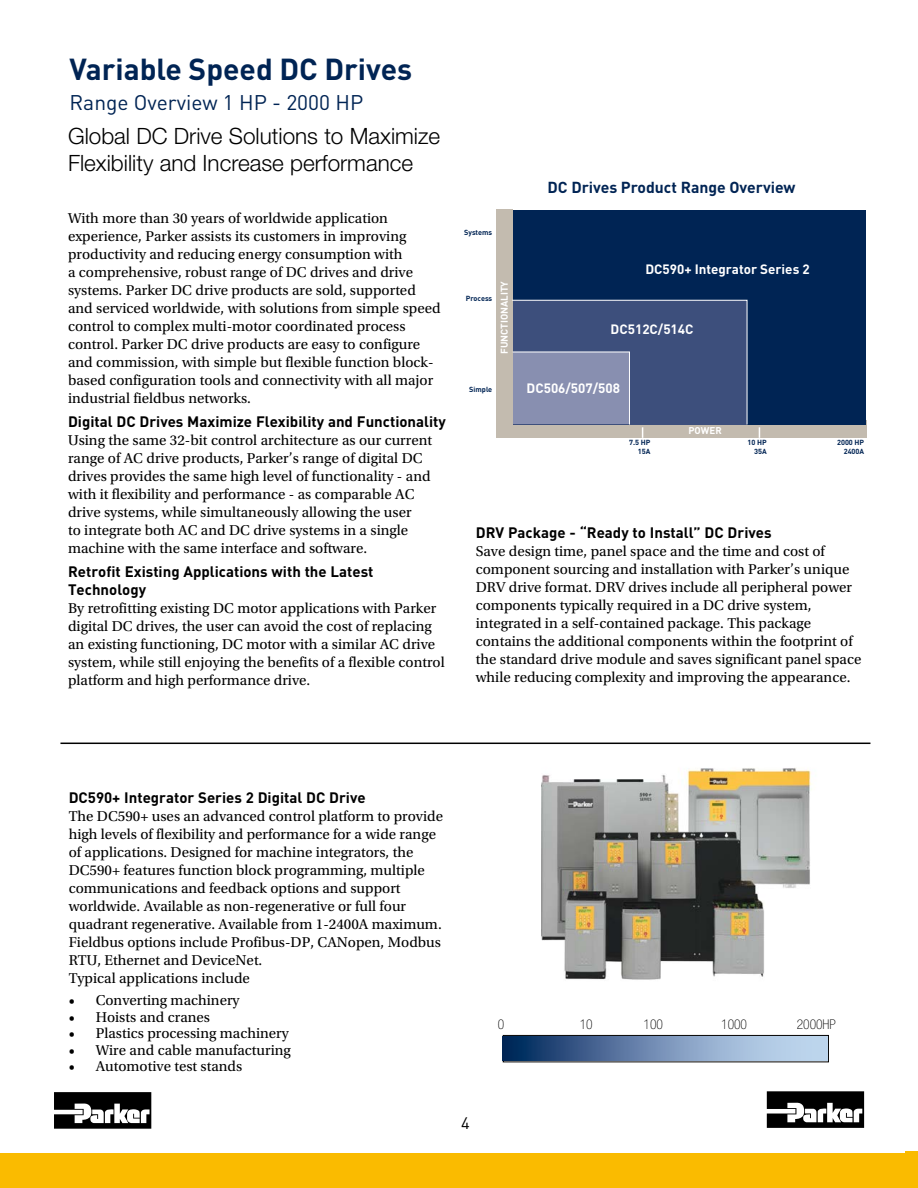
<style>
.page{position:relative;width:918px;height:1188px;background:#fff}
.page>*{position:absolute;margin:0;border:0;box-sizing:border-box;transform-origin:0 0}
.t1{font:700 30px "DINOT";color:#002454}
.t2{font:300 22.5px/27px "Helvetica Neue LT Std";color:#000}
.t3{font:21px "DINOT";color:#002454}
.t4{font:16.5px "DINOT";color:#000}
.t5{font:700 15.75px "DINOT";color:#002454}
.t6{font:15px/18px "Utopia Std";color:#000}
.t7{font:700 15px/18px "DINOT";color:#000}
.t8{font:100 condensed 13.5px "Helvetica Neue LT Std";color:#000}
.t9{font:700 13.35px "DINOT";color:#fff}
.t10{font:700 9.75px "DINOT";color:#fff}
.t11{font:700 7.35px/8.9px "DINOT";color:#002454;text-align:right}
</style>
<div class="page">
<div style="left:906px;top:1151px;width:12px;height:37px;background:#fabb00"></div>
<div style="left:0;top:1154px;width:905px;height:34px;background:#fabb00"></div>
<svg style="left:54px;top:1092px;width:97px;height:37px"></svg>
<svg style="left:767px;top:1091px;width:97px;height:37px"></svg>
<img style="left:542px;top:768px;width:270px;height:212px">
<div style="left:496px;top:420px;width:371px;height:17px;background:#c3bbaf"></div>
<div style="left:512px;top:210px;width:354px;height:215px;background:#002454"></div>
<div style="left:496px;top:210px;width:17px;height:215px;background:#c3bbaf"></div>
<hr style="left:60px;top:743px;width:810px;height:1px;background:#000">
<div style="left:503px;top:1035px;width:326px;height:27px;border:1px solid #000"></div>
<svg style="left:503px;top:1037px;width:324px;height:24px;background:#708cb1"></svg>
<svg style="left:512px;top:300px;width:236px;height:138px;background:#606c90"></svg>
<h1 class="t1" style="left:70px;top:49px;width:344px">Variable Speed DC Drives</h1>
<h3 class="t3" style="left:70px;top:88px;width:295px">Range Overview 1 HP - 2000 HP</h3>
<h2 class="t2" style="left:68px;top:122px;width:374px">Global DC Drive Solutions to Maximize<br>Flexibility and Increase performance</h2>
<p class="t6" style="left:68px;top:209px;width:374px">With more than 30 years of worldwide application experience, Parker assists its customers in improving productivity and reducing energy consumption with<br>a comprehensive, robust range of DC drives and drive systems. Parker DC drive products are sold, supported and serviced worldwide, with solutions from simple speed control to complex multi-motor coordinated process control. Parker DC drive products are easy to configure and commission, with simple but flexible function block&shy;based configuration tools and connectivity with all major industrial fieldbus networks.</p>
<p class="t7" style="left:68px;top:412px;width:379px">Digital DC Drives Maximize Flexibility and Functionality</p>
<p class="t6" style="left:68px;top:431px;width:366px">Using the same 32-bit control architecture as our current range of AC drive products, Parker’s range of digital DC drives provides the same high level of functionality - and with it flexibility and performance - as comparable AC drive systems, while simultaneously allowing the user<br>to integrate both AC and DC drive systems in a single machine with the same interface and software.</p>
<p class="t7" style="left:68px;top:562px;width:307px">Retrofit Existing Applications with the Latest<br>Technology</p>
<p class="t6" style="left:68px;top:599px;width:378px">By retrofitting existing DC motor applications with Parker digital DC drives, the user can avoid the cost of replacing an existing functioning, DC motor with a similar AC drive system, while still enjoying the benefits of a flexible control platform and high performance drive.</p>
<p class="t11" style="left:464px;top:227px;width:30px">Systems</p>
<p class="t11" style="left:466px;top:294px;width:28px">Process</p>
<p class="t10" style="left:498px;top:354px;width:74px;rotate:-90deg">FUNCTIONALITY</p>
<p class="t11" style="left:469px;top:384px;width:25px">Simple</p>
<p class="t5" style="left:548px;top:177px;width:250px">DC Drives Product Range Overview</p>
<p class="t9" style="left:645px;top:260px;width:166px">DC590+ Integrator Series 2</p>
<p class="t9" style="left:611px;top:321px;width:84px">DC512C/514C</p>
<p class="t9" style="left:527px;top:379px;width:95px">DC506/507/508</p>
<p class="t11" style="left:629px;top:438px;width:23px">7.5 HP<br>15A</p>
<p class="t10" style="left:689px;top:424px;width:35px">POWER</p>
<p class="t11" style="left:748px;top:438px;width:21px">10 HP<br>35A</p>
<p class="t11" style="left:837px;top:438px;width:29px">2000 HP<br>2400A</p>
<p class="t7" style="left:476px;top:523px;width:297px">DRV Package - “Ready to Install” DC Drives</p>
<p class="t6" style="left:476px;top:543px;width:387px">Save design time, panel space and the time and cost of component sourcing and installation with Parker’s unique DRV drive format. DRV drives include all peripheral power components typically required in a DC drive system, integrated in a self-contained package. This package contains the additional components within the footprint of the standard drive module and saves significant panel space while reducing complexity and improving the appearance.</p>
<p class="t7" style="left:69px;top:788px;width:298px">DC590+ Integrator Series 2 Digital DC Drive</p>
<p class="t6" style="left:69px;top:807px;width:376px">The DC590+ uses an advanced control platform to provide high levels of flexibility and performance for a wide range of applications. Designed for machine integrators, the DC590+ features function block programming, multiple communications and feedback options and support worldwide. Available as non-regenerative or full four quadrant regenerative. Available from 1-2400A maximum.<br>Fieldbus options include Profibus-DP, CANopen, Modbus RTU, Ethernet and DeviceNet.<br>Typical applications include</p>
<p class="t6" style="left:69px;top:991px;width:172px">• Converting machinery</p>
<p class="t6" style="left:69px;top:1008px;width:143px">• Hoists and cranes</p>
<p class="t6" style="left:69px;top:1024px;width:222px">• Plastics processing machinery</p>
<p class="t6" style="left:69px;top:1041px;width:224px">• Wire and cable manufacturing</p>
<p class="t6" style="left:69px;top:1057px;width:175px">• Automotive test stands</p>
<p class="t4" style="left:461px;top:1112px;width:10px">4</p>
<p class="t8" style="left:498px;top:1016px;width:8px">0</p>
<p class="t8" style="left:580px;top:1016px;width:14px">10</p>
<p class="t8" style="left:644px;top:1016px;width:21px">100</p>
<p class="t8" style="left:721px;top:1016px;width:27px">1000</p>
<p class="t8" style="left:797px;top:1016px;width:41px">2000HP</p>
</div>
